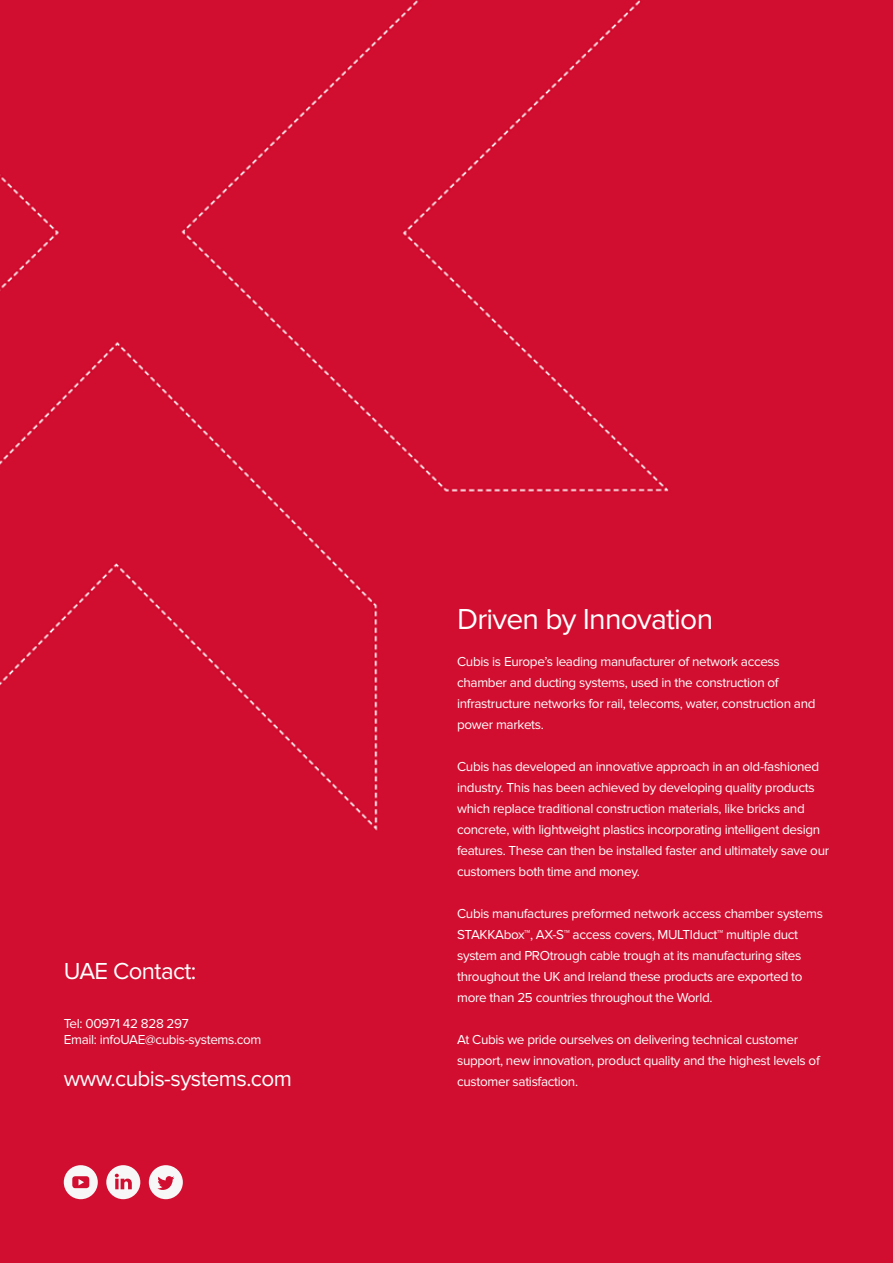
<style>
.page{position:relative;width:893px;height:1263px;background:#fff}
.page>*{position:absolute;margin:0;border:0;box-sizing:border-box;transform-origin:0 0}
.t1{font:30px "Proxima Nova";letter-spacing:-.025em;color:#fff}
.t2{font:24px "Proxima Nova";letter-spacing:-.025em;color:#fff}
.t3{font:22.5px "Proxima Nova";letter-spacing:-.025em;color:#fff}
.t4{font:13.5px/21px "Proxima Nova";letter-spacing:-.025em;color:#fff}
</style>
<div class="page">
<div style="left:0;top:0;width:855px;height:1263px;background:#d10e30"></div>
<div style="left:855px;top:0;width:38px;height:1263px;background:#d10e30"></div>
<svg style="left:106px;top:1165px;width:34px;height:34px"></svg>
<svg style="left:149px;top:1165px;width:34px;height:34px"></svg>
<svg style="left:64px;top:1165px;width:34px;height:34px"></svg>
<h2 class="t2" style="left:64px;top:957px;width:134px">UAE Contact:</h2>
<p class="t4" style="left:64px;top:1015px;width:199px;line-height:16.2px">Tel: 00971 42 828 297<br>Email: infoUAE@cubis-systems.com</p>
<h3 class="t3" style="left:64px;top:1065px;width:230px">www.cubis-systems.com</h3>
<h1 class="t1" style="left:457px;top:601px;width:258px">Driven by Innovation</h1>
<p class="t4" style="left:457px;top:651px;width:360px">Cubis is Europe’s leading manufacturer of network access chamber and ducting systems, used in the construction of infrastructure networks for rail, telecoms, water, construction and power markets.</p>
<p class="t4" style="left:457px;top:756px;width:374px">Cubis has developed an innovative approach in an old-fashioned industry. This has been achieved by developing quality products which replace traditional construction materials, like bricks and concrete, with lightweight plastics incorporating intelligent design features. These can then be installed faster and ultimately save our customers both time and money.</p>
<p class="t4" style="left:457px;top:903px;width:367px">Cubis manufactures preformed network access chamber systems STAKKAbox™, AX-S™ access covers, MULTIduct™ multiple duct system and PROtrough cable trough at its manufacturing sites throughout the UK and Ireland these products are exported to more than 25 countries throughout the World.</p>
<p class="t4" style="left:457px;top:1029px;width:364px">At Cubis we pride ourselves on delivering technical customer support, new innovation, product quality and the highest levels of customer satisfaction.</p>
</div>
